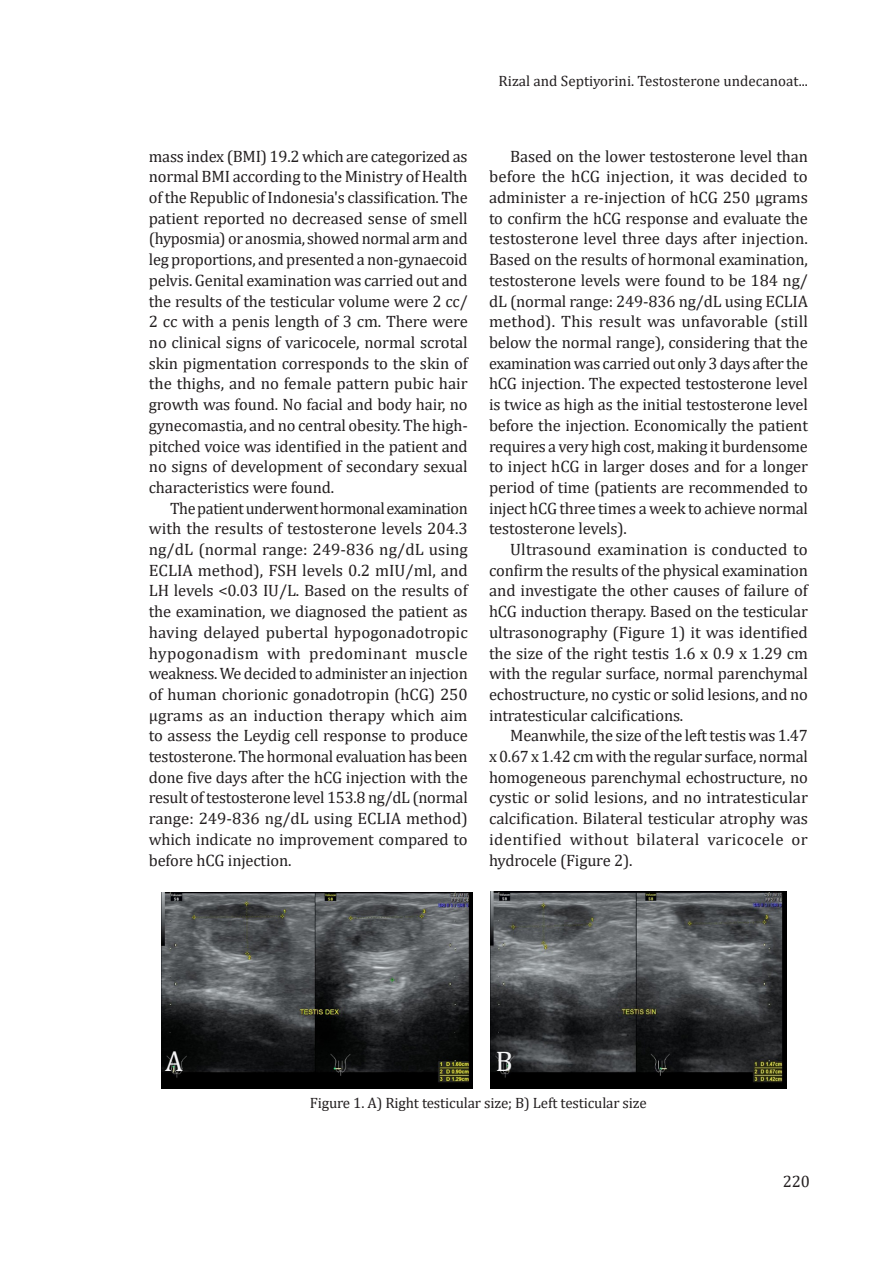
<style>
.page{position:relative;width:893px;height:1263px;background:#fff}
.page>*{position:absolute;margin:0;border:0;box-sizing:border-box;transform-origin:0 0}
.t1{font:28.5px "Cambria";color:#f5f5f6}
.newwww{font:16.5px/20.7px "Cambria";letter-spacing:-.01em;color:#231f20;text-align:justify}
.t2{font:15px "Cambria";letter-spacing:-.01em;color:#231f20}
</style>
<div class="page">
<img style="left:161px;top:892px;width:312px;height:196px">
<img style="left:490px;top:892px;width:297px;height:196px">
<p class="t2" style="left:499px;top:72px;width:311px">Rizal and Septiyorini. Testosterone undecanoat...</p>
<p class="newwww" style="left:149px;top:146px;width:320px">mass index (BMI) 19.2 which are categorized as normal BMI according to the Ministry of Health of the Republic of Indonesia's classification. The patient reported no decreased sense of smell (hyposmia) or anosmia, showed normal arm and leg proportions, and presented a non-gynaecoid pelvis. Genital examination was carried out and the results of the testicular volume were 2 cc/ 2 cc with a penis length of 3 cm. There were no clinical signs of varicocele, normal scrotal skin pigmentation corresponds to the skin of the thighs, and no female pattern pubic hair growth was found. No facial and body hair, no gynecomastia, and no central obesity. The high&shy;pitched voice was identified in the patient and no signs of development of secondary sexual characteristics were found.</p>
<p class="newwww" style="left:149px;top:498px;width:320px;text-indent:21px">The patient underwent hormonal examination with the results of testosterone levels 204.3 ng/dL (normal range: 249-836 ng/dL using ECLIA method), FSH levels 0.2 mIU/ml, and LH levels &lt;0.03 IU/L. Based on the results of the examination, we diagnosed the patient as having delayed pubertal hypogonadotropic hypogonadism with predominant muscle weakness. We decided to administer an injection of human chorionic gonadotropin (hCG) 250 µgrams as an induction therapy which aim to assess the Leydig cell response to produce testosterone. The hormonal evaluation has been done five days after the hCG injection with the result of testosterone level 153.8 ng/dL (normal range: 249-836 ng/dL using ECLIA method) which indicate no improvement compared to before hCG injection.</p>
<p class="newwww" style="left:489px;top:146px;width:320px;text-indent:21px">Based on the lower testosterone level than before the hCG injection, it was decided to administer a re-injection of hCG 250 µgrams to confirm the hCG response and evaluate the testosterone level three days after injection.<br>Based on the results of hormonal examination, testosterone levels were found to be 184 ng/ dL (normal range: 249-836 ng/dL using ECLIA method). This result was unfavorable (still below the normal range), considering that the examination was carried out only 3 days after the hCG injection. The expected testosterone level is twice as high as the initial testosterone level before the injection. Economically the patient requires a very high cost, making it burdensome to inject hCG in larger doses and for a longer period of time (patients are recommended to inject hCG three times a week to achieve normal testosterone levels).</p>
<p class="newwww" style="left:489px;top:539px;width:320px;text-indent:21px">Ultrasound examination is conducted to confirm the results of the physical examination and investigate the other causes of failure of hCG induction therapy. Based on the testicular ultrasonography (Figure 1) it was identified the size of the right testis 1.6 x 0.9 x 1.29 cm with the regular surface, normal parenchymal echostructure, no cystic or solid lesions, and no intratesticular calcifications.</p>
<p class="newwww" style="left:489px;top:725px;width:320px;text-indent:21px">Meanwhile, the size of the left testis was 1.47 x 0.67 x 1.42 cm with the regular surface, normal homogeneous parenchymal echostructure, no cystic or solid lesions, and no intratesticular calcification. Bilateral testicular atrophy was identified without bilateral varicocele or hydrocele (Figure 2).</p>
<p class="t1" style="left:165px;top:1045px;width:19px">A</p>
<p class="t1" style="left:495px;top:1045px;width:19px">B</p>
<p class="t2" style="left:310px;top:1094px;width:339px">Figure 1. A) Right testicular size; B) Left testicular size</p>
<p class="newwww" style="left:783px;top:1171px;width:29px">220</p>
</div>
